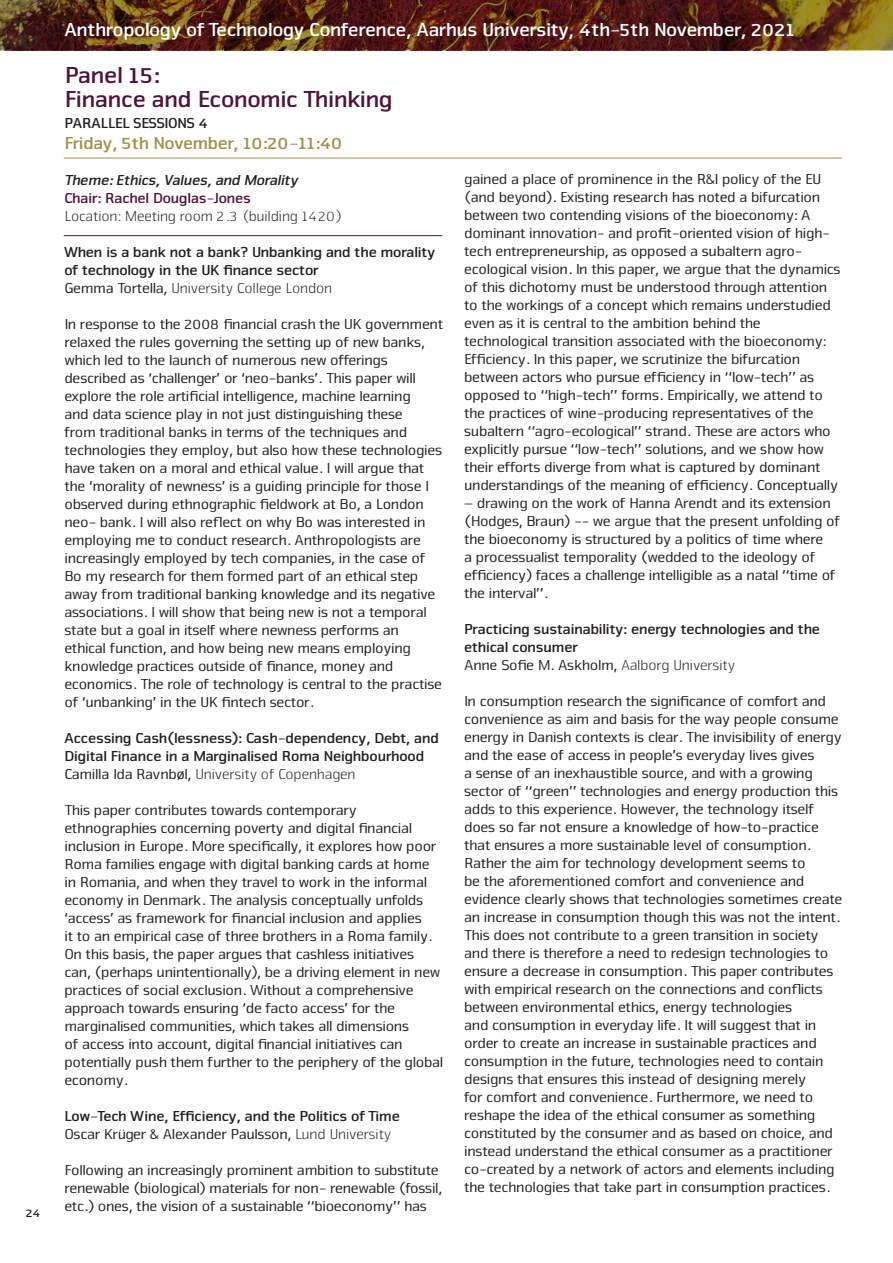
<style>
.page{position:relative;width:893px;height:1263px;background:#fff}
.page>*{position:absolute;margin:0;border:0;box-sizing:border-box;transform-origin:0 0}
.t1{font:700 24px "Nuri";color:#501536}
.t2{font:700 19.5px "Nuri";color:#fff}
.t3{font:700 18px "Nuri";color:#9e914b}
.Brød_uden_deling{font:15px/18px "Nuri";color:#231f20}
.t4{font:700 15px/18px "Nuri";color:#231f20}
.t5{font:300 15px "Nuri";color:#231f20}
.t6{font:italic 700 15px "Nuri";color:#231f20}
.t7{font:700 15px "Nuri";color:#501536}
.t8{font:700 12px "Nuri";color:#231f20}
.s1{font-weight:400}
.s2{font-weight:300}
</style>
<div class="page">
<svg style="left:0;top:0;width:893px;height:50px;background:#582b16"></svg>
<hr style="left:64px;top:235px;width:378px;height:1px;background:#501536">
<hr style="left:64px;top:158px;width:778px;height:1px;background:#9e914b">
<p class="t8" style="left:26px;top:1206px;width:16px">24</p>
<h2 class="t2" style="left:64px;top:18px;width:732px">Anthropology of Technology Conference, Aarhus University, 4th-5th November, 2021</h2>
<p class="t1" style="left:64px;top:60px;width:96px">Panel 15:</p>
<p class="t1" style="left:64px;top:84px;width:329px">Finance and Economic Thinking</p>
<p class="t4" style="left:64px;top:113px;width:145px">PARALLEL SESSIONS 4</p>
<p class="t3" style="left:64px;top:132px;width:280px">Friday, 5th November, 10:20-11:40</p>
<p class="t6" style="left:64px;top:170px;width:235px">Theme: Ethics, Values, and Morality</p>
<p class="t7" style="left:64px;top:188px;width:188px">Chair: Rachel Douglas-Jones</p>
<p class="t5" style="left:64px;top:206px;width:279px">Location: Meeting room 2.3 (building 1420)</p>
<p class="t4" style="left:64px;top:242px;width:372px">When is a bank not a bank? Unbanking and the morality of technology in the UK finance sector</p>
<p class="t5" style="left:64px;top:278px;width:269px"><span class="s1">Gemma Tortella,</span> University College London</p>
<p class="Brød_uden_deling" style="left:64px;top:314px;width:380px">In response to the 2008 financial crash the UK government relaxed the rules governing the setting up of new banks, which led to the launch of numerous new offerings described as ‘challenger’ or ‘neo-banks’. This paper will explore the role artificial intelligence, machine learning<br>and data science play in not just distinguishing these<br>from traditional banks in terms of the techniques and technologies they employ, but also how these technologies have taken on a moral and ethical value. I will argue that the ‘morality of newness’ is a guiding principle for those I observed during ethnographic fieldwork at Bo, a London neo- bank. I will also reflect on why Bo was interested in employing me to conduct research. Anthropologists are increasingly employed by tech companies, in the case of Bo my research for them formed part of an ethical step away from traditional banking knowledge and its negative associations. I will show that being new is not a temporal state but a goal in itself where newness performs an ethical function, and how being new means employing knowledge practices outside of finance, money and economics. The role of technology is central to the practise of ‘unbanking’ in the UK fintech sector.</p>
<p class="t4" style="left:64px;top:728px;width:376px">Accessing Cash(lessness): Cash-dependency, Debt, and<br>Digital Finance in a Marginalised Roma Neighbourhood</p>
<p class="t5" style="left:64px;top:764px;width:292px"><span class="s1">Camilla Ida Ravnbøl,</span> University of Copenhagen</p>
<p class="Brød_uden_deling" style="left:64px;top:800px;width:380px">This paper contributes towards contemporary ethnographies concerning poverty and digital financial inclusion in Europe. More specifically, it explores how poor Roma families engage with digital banking cards at home in Romania, and when they travel to work in the informal economy in Denmark. The analysis conceptually unfolds ‘access’ as framework for financial inclusion and applies<br>it to an empirical case of three brothers in a Roma family.<br>On this basis, the paper argues that cashless initiatives can, (perhaps unintentionally), be a driving element in new practices of social exclusion. Without a comprehensive approach towards ensuring ‘de facto access’ for the marginalised communities, which takes all dimensions<br>of access into account, digital financial initiatives can potentially push them further to the periphery of the global economy.</p>
<p class="t4" style="left:64px;top:1106px;width:337px">Low-Tech Wine, Efficiency, and the Politics of Time</p>
<p class="Brød_uden_deling" style="left:64px;top:1124px;width:328px">Oscar Krüger &amp; Alexander Paulsson, <span class="s2">Lund University</span></p>
<p class="Brød_uden_deling" style="left:64px;top:1160px;width:379px">Following an increasingly prominent ambition to substitute renewable (biological) materials for non- renewable (fossil, etc.) ones, the vision of a sustainable “bioeconomy” has</p>
<p class="Brød_uden_deling" style="left:463px;top:170px;width:378px">gained a place of prominence in the R&amp;I policy of the EU (and beyond). Existing research has noted a bifurcation between two contending visions of the bioeconomy: A dominant innovation- and profit-oriented vision of high&shy;tech entrepreneurship, as opposed a subaltern agro&shy;ecological vision. In this paper, we argue that the dynamics of this dichotomy must be understood through attention to the workings of a concept which remains understudied even as it is central to the ambition behind the technological transition associated with the bioeconomy:<br>Efficiency. In this paper, we scrutinize the bifurcation between actors who pursue efficiency in “low-tech” as opposed to “high-tech” forms. Empirically, we attend to the practices of wine-producing representatives of the subaltern “agro-ecological” strand. These are actors who explicitly pursue “low-tech” solutions, and we show how their efforts diverge from what is captured by dominant understandings of the meaning of efficiency. Conceptually</p>
<p class="Brød_uden_deling" style="left:463px;top:494px;width:377px">– drawing on the work of Hanna Arendt and its extension (Hodges, Braun) -- we argue that the present unfolding of the bioeconomy is structured by a politics of time where<br>a processualist temporality (wedded to the ideology of efficiency) faces a challenge intelligible as a natal “time of the interval”.</p>
<p class="t4" style="left:463px;top:620px;width:357px">Practicing sustainability: energy technologies and the ethical consumer</p>
<p class="Brød_uden_deling" style="left:463px;top:656px;width:272px">Anne Sofie M. Askholm, <span class="s2">Aalborg University</span></p>
<p class="Brød_uden_deling" style="left:463px;top:692px;width:379px">In consumption research the significance of comfort and convenience as aim and basis for the way people consume energy in Danish contexts is clear. The invisibility of energy and the ease of access in people’s everyday lives gives<br>a sense of an inexhaustible source, and with a growing sector of “green” technologies and energy production this adds to this experience. However, the technology itself does so far not ensure a knowledge of how-to-practice that ensures a more sustainable level of consumption.<br>Rather the aim for technology development seems to<br>be the aforementioned comfort and convenience and evidence clearly shows that technologies sometimes create an increase in consumption though this was not the intent.<br>This does not contribute to a green transition in society and there is therefore a need to redesign technologies to ensure a decrease in consumption. This paper contributes with empirical research on the connections and conflicts between environmental ethics, energy technologies<br>and consumption in everyday life. It will suggest that in order to create an increase in sustainable practices and consumption in the future, technologies need to contain designs that ensures this instead of designing merely<br>for comfort and convenience. Furthermore, we need to reshape the idea of the ethical consumer as something constituted by the consumer and as based on choice, and instead understand the ethical consumer as a practitioner co-created by a network of actors and elements including the technologies that take part in consumption practices.</p>
</div>
